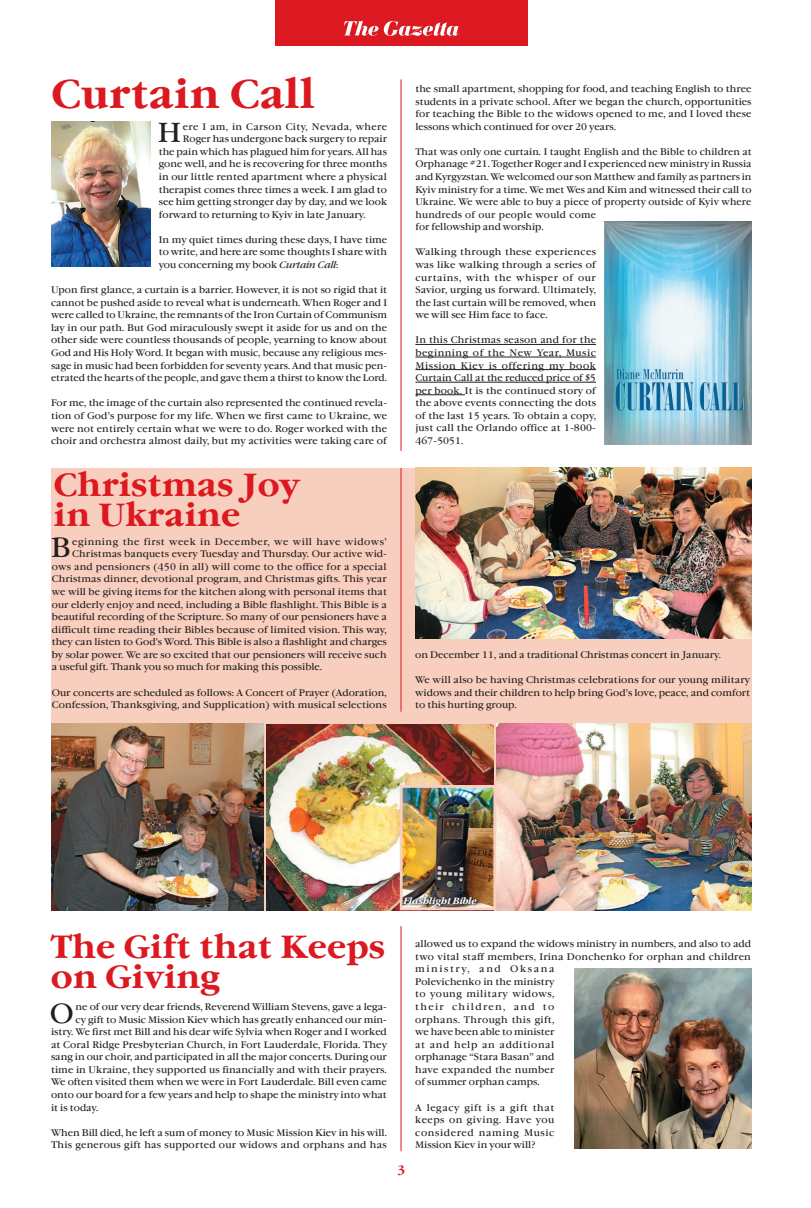
<style>
.page{position:relative;width:811px;height:1208px;background:#fff}
.page>*{position:absolute;margin:0;border:0;box-sizing:border-box;transform-origin:0 0}
.t1{font:700 40px "Garamond ITC";color:#dc1820}
.t2{font:700 32px/30px "Garamond ITC";color:#dc1820}
.t3{font:27.5px "Garamond ITC";color:#231f20}
.t4{font:700 12px "Garamond ITC";color:#dc1820}
.t5{font:9.5px/12.6px "Garamond ITC";color:#231f20;text-align:justify}
.t6{font:9.5px/12.6px "Garamond ITC";letter-spacing:.025em;color:#231f20}
.t7{font:9.5px "Garamond ITC";letter-spacing:.02em;color:#231f20}
.t8{font:9.5px "Garamond ITC";letter-spacing:.05em;color:#231f20}
.t9{font:9.5px "Garamond ITC";letter-spacing:.04em;color:#231f20}
.t10{font:italic 700 9px "Garamond ITC";color:#fff}
.s1{font-style:italic}
</style>
<div class="page">
<div style="left:275px;top:0;width:252px;height:45px;background:#dc1820"></div>
<svg style="left:344px;top:21px;width:34px;height:15px"></svg>
<svg style="left:384px;top:21px;width:74px;height:15px"></svg>
<div style="left:51px;top:468px;width:700px;height:442px;background:#f8cfbe"></div>
<hr style="left:415px;top:344px;width:181px;height:1px;background:#231f20">
<hr style="left:415px;top:357px;width:181px;height:1px;background:#231f20">
<hr style="left:415px;top:369px;width:181px;height:1px;background:#231f20">
<hr style="left:415px;top:382px;width:181px;height:1px;background:#231f20">
<hr style="left:415px;top:394px;width:50px;height:1px;background:#231f20">
<hr style="left:401px;top:79px;width:1px;height:372px;background:#dc1820">
<img style="left:51px;top:122px;width:99px;height:144px">
<img style="left:604px;top:221px;width:147px;height:223px">
<img style="left:574px;top:969px;width:177px;height:179px">
<img style="left:496px;top:723px;width:255px;height:187px">
<img style="left:266px;top:724px;width:227px;height:186px">
<img style="left:51px;top:723px;width:213px;height:187px">
<img style="left:415px;top:468px;width:336px;height:170px">
<img style="left:404px;top:789px;width:88px;height:117px">
<div style="left:400px;top:785px;width:96px;height:125px;border:3px solid #f8cfbe"></div>
<hr style="left:401px;top:926px;width:1px;height:225px;background:#dc1820">
<hr style="left:401px;top:468px;width:1px;height:243px;background:#dc1820">
<svg style="left:400px;top:893px;width:79px;height:15px"></svg>
<h1 class="t1" style="left:51px;top:72px;width:265px">Curtain Call</h1>
<h3 class="t3" style="left:158px;top:118px;width:25px">H</h3>
<p class="t9" style="left:183px;top:121px;width:206px">ere I am, in Carson City, Nevada, where</p>
<p class="t5" style="left:183px;top:133px;width:206px">Roger has undergone back surgery to repair</p>
<p class="t5" style="left:159px;top:146px;width:230px">the pain which has plagued him for years. All has</p>
<p class="t5" style="left:159px;top:158px;width:230px">gone well, and he is recovering for three months</p>
<p class="t5" style="left:159px;top:171px;width:230px">in our little rented apartment where a physical</p>
<p class="t5" style="left:159px;top:183px;width:230px">therapist comes three times a week. I am glad to</p>
<p class="t5" style="left:159px;top:196px;width:230px">see him getting stronger day by day, and we look</p>
<p class="t5" style="left:159px;top:208px;width:208px">forward to returning to Kyiv in late January.</p>
<p class="t5" style="left:159px;top:234px;width:230px">In my quiet times during these days, I have time to write, and here are some thoughts I share with you concerning my book <span class="s1">Curtain Call</span>:</p>
<p class="t5" style="left:51px;top:284px;width:337px">Upon first glance, a curtain is a barrier. However, it is not so rigid that it cannot be pushed aside to reveal what is underneath. When Roger and I were called to Ukraine, the remnants of the Iron Curtain of Communism lay in our path. But God miraculously swept it aside for us and on the other side were countless thousands of people, yearning to know about God and His Holy Word. It began with music, because any religious mes&shy;sage in music had been forbidden for seventy years. And that music pen&shy;etrated the hearts of the people, and gave them a thirst to know the Lord.</p>
<p class="t5" style="left:51px;top:397px;width:338px">For me, the image of the curtain also represented the continued revela&shy;tion of God’s purpose for my life. When we first came to Ukraine, we were not entirely certain what we were to do. Roger worked with the choir and orchestra almost daily, but my activities were taking care of</p>
<h2 class="t2" style="left:54px;top:471px;width:247px">Christmas Joy in Ukraine</h2>
<h3 class="t3" style="left:51px;top:532px;width:21px">B</h3>
<p class="t8" style="left:72px;top:536px;width:316px">eginning the first week in December, we will have widows’</p>
<p class="t5" style="left:72px;top:548px;width:316px">Christmas banquets every Tuesday and Thursday. Our active wid-</p>
<p class="t7" style="left:52px;top:561px;width:336px">ows and pensioners (450 in all) will come to the office for a special</p>
<p class="t5" style="left:52px;top:573px;width:336px">Christmas dinner, devotional program, and Christmas gifts. This year</p>
<p class="t5" style="left:52px;top:586px;width:337px">we will be giving items for the kitchen along with personal items that</p>
<p class="t5" style="left:52px;top:598px;width:337px">our elderly enjoy and need, including a Bible flashlight. This Bible is a</p>
<p class="t5" style="left:52px;top:611px;width:336px">beautiful recording of the Scripture. So many of our pensioners have a</p>
<p class="t5" style="left:52px;top:623px;width:336px">difficult time reading their Bibles because of limited vision. This way,</p>
<p class="t5" style="left:52px;top:636px;width:336px">they can listen to God’s Word. This Bible is also a flashlight and charges</p>
<p class="t5" style="left:52px;top:648px;width:336px">by solar power. We are so excited that our pensioners will receive such</p>
<p class="t5" style="left:52px;top:661px;width:272px">a useful gift. Thank you so much for making this possible.</p>
<p class="t5" style="left:52px;top:686px;width:336px">Our concerts are scheduled as follows: A Concert of Prayer (Adoration,<br>Confession, Thanksgiving, and Supplication) with musical selections</p>
<p class="t5" style="left:415px;top:83px;width:338px">the small apartment, shopping for food, and teaching English to three students in a private school. After we began the church, opportunities for teaching the Bible to the widows opened to me, and I loved these lessons which continued for over 20 years.</p>
<p class="t5" style="left:415px;top:146px;width:338px;text-align:left">That was only one curtain. I taught English and the Bible to children at Orphanage #21. Together Roger and I experienced new ministry in Russia and Kyrgyzstan. We welcomed our son Matthew and family as partners in Kyiv ministry for a time. We met Wes and Kim and witnessed their call to Ukraine. We were able to buy a piece of property outside of Kyiv where hundreds of our people would come<br>for fellowship and worship.</p>
<p class="t5" style="left:415px;top:246px;width:182px">Walking through these experiences was like walking through a series of curtains, with the whisper of our Savior, urging us forward. Ultimately, the last curtain will be removed, when we will see Him face to face.</p>
<p class="t5" style="left:415px;top:334px;width:182px">In this Christmas season and for the beginning of the New Year, Music Mission Kiev is offering my book Curtain Call at the reduced price of $5 per book. It is the continued story of the above events connecting the dots of the last 15 years. To obtain a copy, just call the Orlando office at 1-800- 467-5051.</p>
<p class="t5" style="left:415px;top:648px;width:307px">on December 11, and a traditional Christmas concert in January.</p>
<p class="t5" style="left:415px;top:674px;width:336px">We will also be having Christmas celebrations for our young military widows and their children to help bring God’s love, peace, and comfort to this hurting group.</p>
<p class="t10" style="left:404px;top:895px;width:75px">Flashlight Bible</p>
<h2 class="t2" style="left:51px;top:933px;width:336px">The Gift that Keeps on Giving</h2>
<h3 class="t3" style="left:50px;top:998px;width:26px">O</h3>
<p class="t5" style="left:75px;top:1000px;width:313px">ne of our very dear friends, Reverend William Stevens, gave a lega-</p>
<p class="t5" style="left:75px;top:1013px;width:313px">cy gift to Music Mission Kiev which has greatly enhanced our min-</p>
<p class="t5" style="left:51px;top:1026px;width:337px">istry. We first met Bill and his dear wife Sylvia when Roger and I worked</p>
<p class="t5" style="left:51px;top:1038px;width:337px">at Coral Ridge Presbyterian Church, in Fort Lauderdale, Florida. They</p>
<p class="t5" style="left:51px;top:1051px;width:337px">sang in our choir, and participated in all the major concerts. During our</p>
<p class="t5" style="left:51px;top:1063px;width:337px">time in Ukraine, they supported us financially and with their prayers.</p>
<p class="t5" style="left:51px;top:1076px;width:337px">We often visited them when we were in Fort Lauderdale. Bill even came</p>
<p class="t5" style="left:51px;top:1088px;width:337px">onto our board for a few years and help to shape the ministry into what</p>
<p class="t5" style="left:51px;top:1101px;width:49px">it is today.</p>
<p class="t5" style="left:51px;top:1126px;width:337px">When Bill died, he left a sum of money to Music Mission Kiev in his will.<br>This generous gift has supported our widows and orphans and has</p>
<p class="t4" style="left:397px;top:1162px;width:9px">3</p>
<p class="t6" style="left:415px;top:938px;width:337px">allowed us to expand the widows ministry in numbers, and also to add two vital staff members, Irina Donchenko for orphan and children ministry, and Oksana<br>Polevichenko in the ministry<br>to young military widows,<br>their children, and to<br>orphans. Through this gift,<br>we have been able to minister<br>at and help an additional<br>orphanage “Stara Basan” and<br>have expanded the number<br>of summer orphan camps.</p>
<p class="t5" style="left:415px;top:1101px;width:141px">A legacy gift is a gift that keeps on giving. Have you considered naming Music Mission Kiev in your will?</p>
</div>
